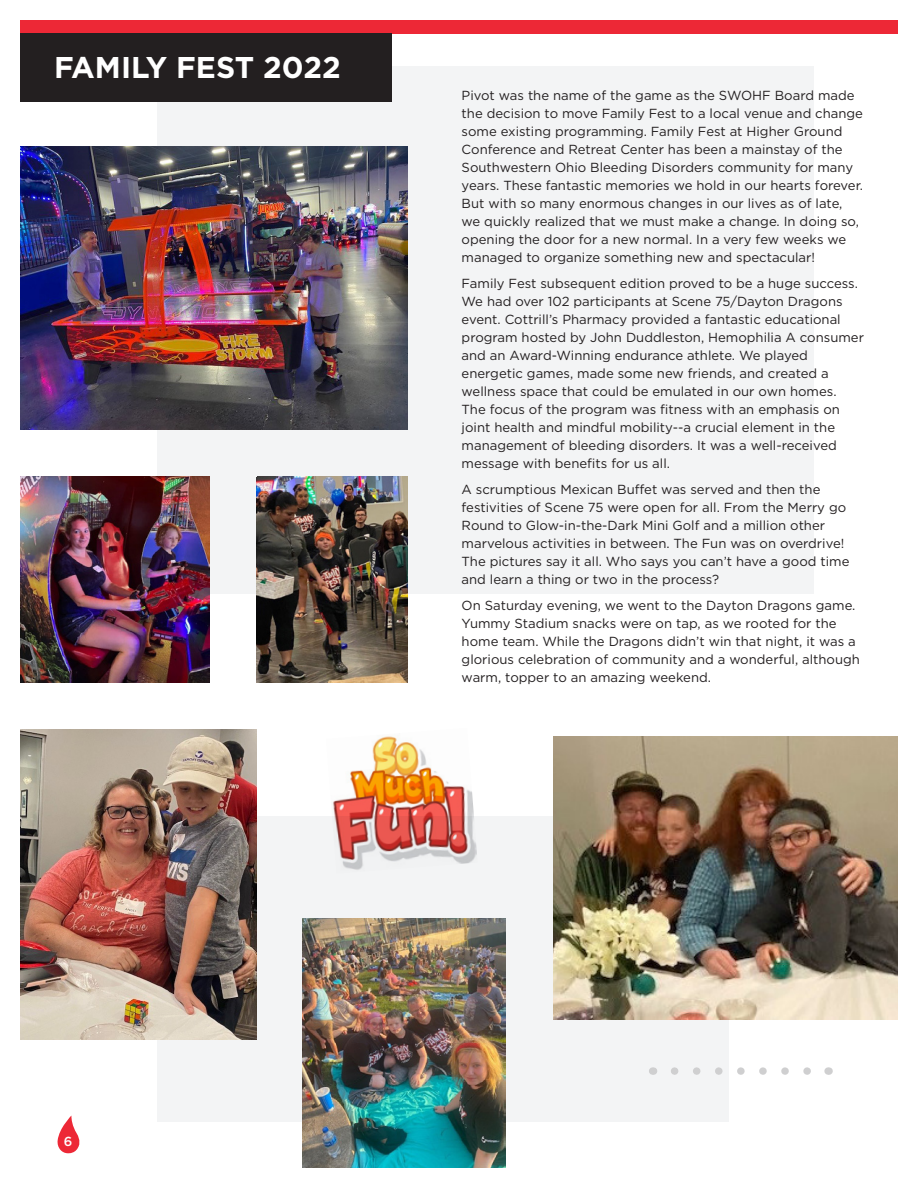
<style>
.page{position:relative;width:918px;height:1188px;background:#fff}
.page>*{position:absolute;margin:0;border:0;box-sizing:border-box;transform-origin:0 0}
.t1{font:700 30px "Gotham";color:#fff}
.t2{font:13.2px/18px "Gotham";color:#231f20}
.t3{font:500 13.2px "Gotham";color:#fff}
</style>
<div class="page">
<div style="left:158px;top:66px;width:656px;height:528px;background:#f3f4f5"></div>
<div style="left:158px;top:816px;width:571px;height:306px;background:#f3f4f5"></div>
<img style="left:20px;top:146px;width:388px;height:284px">
<img style="left:20px;top:476px;width:190px;height:206px">
<img style="left:256px;top:476px;width:152px;height:206px">
<img style="left:20px;top:729px;width:236px;height:311px">
<img style="left:303px;top:918px;width:202px;height:250px">
<img style="left:554px;top:736px;width:344px;height:284px">
<div style="left:20px;top:20px;width:878px;height:14px;background:#ed2836"></div>
<div style="left:20px;top:34px;width:372px;height:68px;background:#231f20"></div>
<img style="left:332px;top:736px;width:145px;height:134px">
<svg style="left:675px;top:1067px;width:136px;height:8px"></svg>
<svg style="left:57px;top:1116px;width:23px;height:38px"></svg>
<p class="t1" style="left:54px;top:50px;width:288px">FAMILY FEST 2022</p>
<p class="t2" style="left:462px;top:86px;width:403px">Pivot was the name of the game as the SWOHF Board made the decision to move Family Fest to a local venue and change some existing programming. Family Fest at Higher Ground Conference and Retreat Center has been a mainstay of the Southwestern Ohio Bleeding Disorders community for many years. These fantastic memories we hold in our hearts forever.<br>But with so many enormous changes in our lives as of late, we quickly realized that we must make a change. In doing so, opening the door for a new normal. In a very few weeks we managed to organize something new and spectacular!</p>
<p class="t2" style="left:462px;top:274px;width:404px">Family Fest subsequent edition proved to be a huge success.<br>We had over 102 participants at Scene 75/Dayton Dragons event. Cottrill’s Pharmacy provided a fantastic educational program hosted by John Duddleston, Hemophilia A consumer and an Award-Winning endurance athlete. We played energetic games, made some new friends, and created a wellness space that could be emulated in our own homes.<br>The focus of the program was fitness with an emphasis on joint health and mindful mobility--a crucial element in the management of bleeding disorders. It was a well-received message with benefits for us all.</p>
<p class="t2" style="left:462px;top:480px;width:389px">A scrumptious Mexican Buffet was served and then the festivities of Scene 75 were open for all. From the Merry go Round to Glow-in-the-Dark Mini Golf and a million other marvelous activities in between. The Fun was on overdrive!<br>The pictures say it all. Who says you can’t have a good time and learn a thing or two in the process?</p>
<p class="t2" style="left:462px;top:596px;width:400px">On Saturday evening, we went to the Dayton Dragons game.<br>Yummy Stadium snacks were on tap, as we rooted for the home team. While the Dragons didn’t win that night, it was a glorious celebration of community and a wonderful, although warm, topper to an amazing weekend.</p>
<p class="t3" style="left:64px;top:1132px;width:10px">6</p>
</div>
